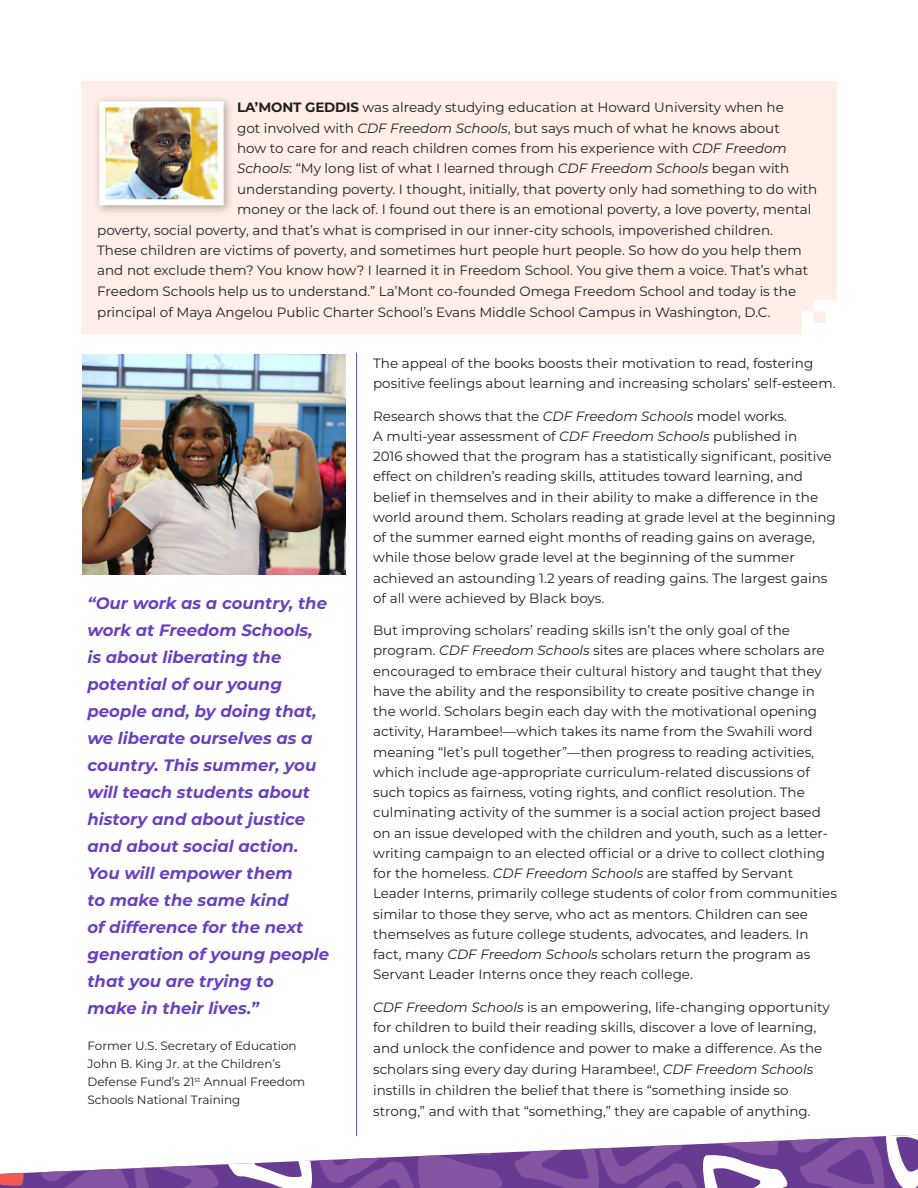
<style>
.page{position:relative;width:918px;height:1188px;background:#fff}
.page>*{position:absolute;margin:0;border:0;box-sizing:border-box;transform-origin:0 0}
.t1{font:italic 700 16.5px/27px "Montserrat";color:#6a41bd}
.t2{font:13.5px/20.2px "Montserrat";color:#231f20}
.t3{font:12px/18px "Montserrat";color:#231f20}
.s1{font-weight:700}
.s2{font-style:italic}
</style>
<div class="page">
<div style="left:81px;top:81px;width:756px;height:254px;background:#ffeee7"></div>
<img style="left:82px;top:355px;width:264px;height:220px">
<hr style="left:356px;top:353px;width:1px;height:783px;background:#6a41bd">
<div style="left:93px;top:95px;width:141px;height:121px;background:#231f20;opacity:.35"></div>
<img style="left:106px;top:108px;width:111px;height:90px">
<div style="left:99px;top:101px;width:125px;height:104px;border:6px solid #fff"></div>
<svg style="left:0;top:1135px;width:918px;height:53px"></svg>
<p class="t2" style="left:237px;top:97px;width:548px"><span class="s1">LA’MONT GEDDIS</span> was already studying education at Howard University when he</p>
<p class="t2" style="left:237px;top:117px;width:544px">got involved with <span class="s2">CDF Freedom Schools</span>, but says much of what he knows about</p>
<p class="t2" style="left:237px;top:138px;width:551px">how to care for and reach children comes from his experience with <span class="s2">CDF Freedom</span></p>
<p class="t2" style="left:237px;top:158px;width:554px"><span class="s2">Schools</span>: “My long list of what I learned through <span class="s2">CDF Freedom Schools</span> began with</p>
<p class="t2" style="left:237px;top:178px;width:582px">understanding poverty. I thought, initially, that poverty only had something to do with</p>
<p class="t2" style="left:237px;top:199px;width:576px">money or the lack of. I found out there is an emotional poverty, a love poverty, mental</p>
<p class="t2" style="left:97px;top:219px;width:677px">poverty, social poverty, and that’s what is comprised in our inner-city schools, impoverished children.</p>
<p class="t2" style="left:97px;top:240px;width:706px">These children are victims of poverty, and sometimes hurt people hurt people. So how do you help them</p>
<p class="t2" style="left:97px;top:260px;width:713px">and not exclude them? You know how? I learned it in Freedom School. You give them a voice. That’s what</p>
<p class="t2" style="left:97px;top:280px;width:701px">Freedom Schools help us to understand.” La’Mont co-founded Omega Freedom School and today is the</p>
<p class="t2" style="left:97px;top:301px;width:675px">principal of Maya Angelou Public Charter School’s Evans Middle School Campus in Washington, D.C.</p>
<p class="t1" style="left:87px;top:589px;width:241px">“Our work as a country, the</p>
<p class="t1" style="left:87px;top:616px;width:227px">work at Freedom Schools,</p>
<p class="t1" style="left:87px;top:643px;width:196px">is about liberating the</p>
<p class="t1" style="left:87px;top:670px;width:196px">potential of our young</p>
<p class="t1" style="left:87px;top:697px;width:231px">people and, by doing that,</p>
<p class="t1" style="left:87px;top:724px;width:227px">we liberate ourselves as a</p>
<p class="t1" style="left:87px;top:751px;width:230px">country. This summer, you</p>
<p class="t1" style="left:87px;top:778px;width:224px">will teach students about</p>
<p class="t1" style="left:87px;top:805px;width:219px">history and about justice</p>
<p class="t1" style="left:87px;top:832px;width:212px">and about social action.</p>
<p class="t1" style="left:87px;top:859px;width:207px">You will empower them</p>
<p class="t1" style="left:87px;top:886px;width:203px">to make the same kind</p>
<p class="t1" style="left:87px;top:913px;width:217px">of difference for the next</p>
<p class="t1" style="left:87px;top:940px;width:243px">generation of young people</p>
<p class="t1" style="left:87px;top:967px;width:188px">that you are trying to make in their lives.”</p>
<p class="t3" style="left:87px;top:1036px;width:211px">Former U.S. Secretary of Education</p>
<p class="t3" style="left:87px;top:1054px;width:195px">John B. King Jr. at the Children’s</p>
<p class="t3" style="left:87px;top:1072px;width:219px">Defense Fund’s 21<sup>st</sup> Annual Freedom<br>Schools National Training</p>
<p class="t2" style="left:373px;top:353px;width:464px">The appeal of the books boosts their motivation to read, fostering positive feelings about learning and increasing scholars’ self-esteem.</p>
<p class="t2" style="left:373px;top:405px;width:464px">Research shows that the <span class="s2">CDF Freedom Schools</span> model works.<br>A multi-year assessment of <span class="s2">CDF Freedom Schools</span> published in<br>2016 showed that the program has a statistically significant, positive effect on children’s reading skills, attitudes toward learning, and belief in themselves and in their ability to make a difference in the world around them. Scholars reading at grade level at the beginning of the summer earned eight months of reading gains on average, while those below grade level at the beginning of the summer achieved an astounding 1.2 years of reading gains. The largest gains of all were achieved by Black boys.</p>
<p class="t2" style="left:373px;top:620px;width:465px">But improving scholars’ reading skills isn’t the only goal of the program. <span class="s2">CDF Freedom Schools</span> sites are places where scholars are encouraged to embrace their cultural history and taught that they have the ability and the responsibility to create positive change in the world. Scholars begin each day with the motivational opening activity, Harambee!—which takes its name from the Swahili word meaning “let’s pull together”—then progress to reading activities, which include age-appropriate curriculum-related discussions of such topics as fairness, voting rights, and conflict resolution. The culminating activity of the summer is a social action project based on an issue developed with the children and youth, such as a letter&shy;writing campaign to an elected official or a drive to collect clothing for the homeless. <span class="s2">CDF Freedom Schools</span> are staffed by Servant Leader Interns, primarily college students of color from communities similar to those they serve, who act as mentors. Children can see themselves as future college students, advocates, and leaders. In fact, many <span class="s2">CDF Freedom Schools</span> scholars return the program as Servant Leader Interns once they reach college.</p>
<p class="t2" style="left:373px;top:996px;width:458px;line-height:20.9px"><span class="s2">CDF Freedom Schools</span> is an empowering, life-changing opportunity for children to build their reading skills, discover a love of learning, and unlock the confidence and power to make a difference. As the scholars sing every day during Harambee!, <span class="s2">CDF Freedom Schools </span>instills in children the belief that there is “something inside so strong,” and with that “something,” they are capable of anything.</p>
</div>
